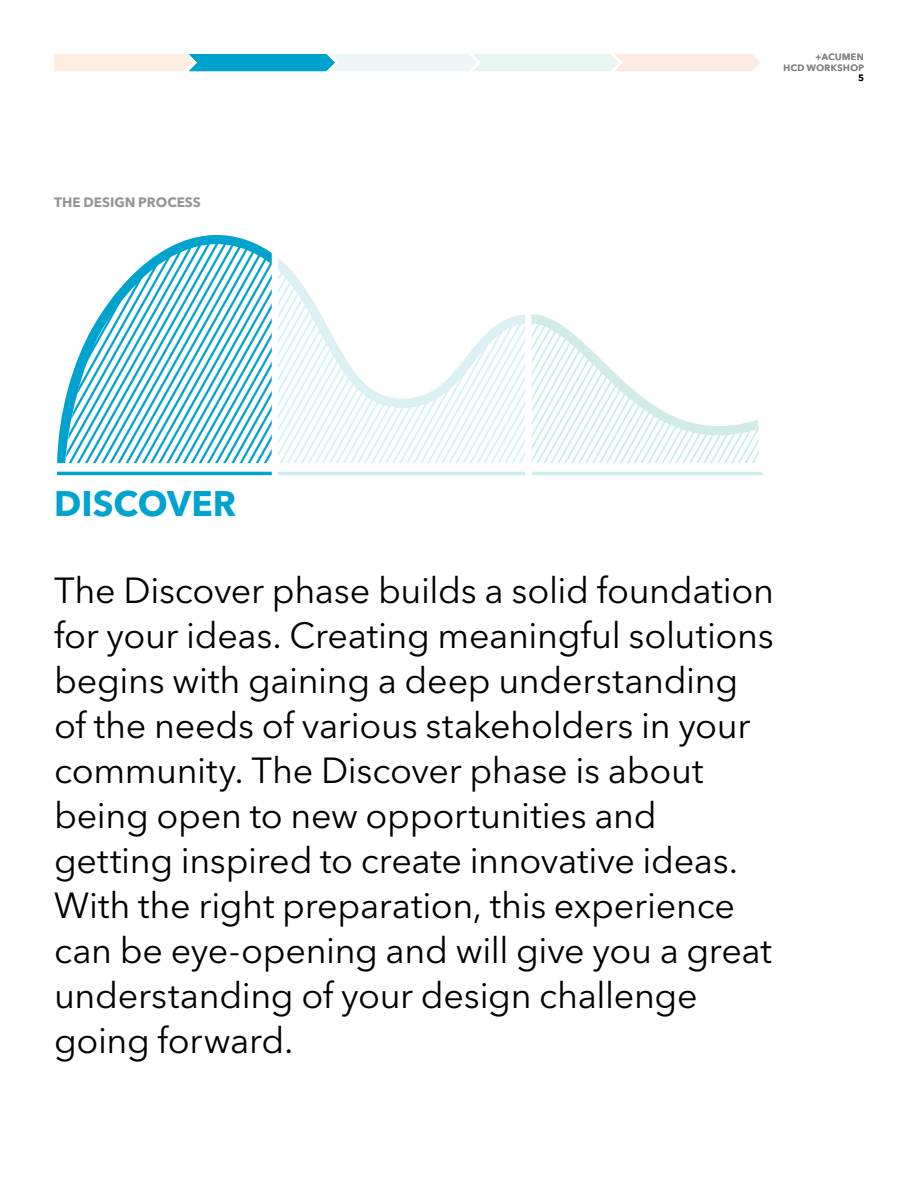
<style>
.page{position:relative;width:918px;height:1188px;background:#fff}
.page>*{position:absolute;margin:0;border:0;box-sizing:border-box;transform-origin:0 0}
.t1{font:36px/45px "Avenir Next LT Pro";letter-spacing:-.01em;color:#000}
.t2{font:700 35.25px "Avenir Next LT Pro";color:#00a3ce}
.t3{font:700 13.5px "Avenir Next LT Pro";color:#939598}
.t4{font:600 9px/10.5px "Avenir Next LT Pro";letter-spacing:.06em;color:#808284;text-align:right}
.t5{font:600 9px "Avenir Next LT Pro";color:#000}
</style>
<div class="page">
<svg style="left:54px;top:54px;width:707px;height:17px;background:#c4e2e6"></svg>
<svg style="left:57px;top:235px;width:186px;height:228px"></svg>
<hr style="left:276px;top:472px;width:249px;height:3px;background:#0098b7">
<hr style="left:57px;top:472px;width:218px;height:3px;background:#00a3ce">
<hr style="left:531px;top:472px;width:232px;height:3px;background:#00b1a0">
<svg style="left:66px;top:239px;width:693px;height:224px"></svg>
<div style="left:525px;top:197px;width:6px;height:304px;background:#fff"></div>
<div style="left:272px;top:197px;width:6px;height:304px;background:#fff"></div>
<p class="t3" style="left:54px;top:194px;width:148px">THE DESIGN PROCESS</p>
<p class="t4" style="left:784px;top:52px;width:82px">+ACUMEN<br>HCD WORKSHOP</p>
<p class="t5" style="left:859px;top:73px;width:7px">5</p>
<p class="t2" style="left:54px;top:482px;width:183px">DISCOVER</p>
<p class="t1" style="left:54px;top:568px;width:721px">The Discover phase builds a solid foundation for your ideas. Creating meaningful solutions begins with gaining a deep understanding of the needs of various stakeholders in your community. The Discover phase is about being open to new opportunities and getting inspired to create innovative ideas.<br>With the right preparation, this experience can be eye-opening and will give you a great understanding of your design challenge going forward.</p>
</div>
